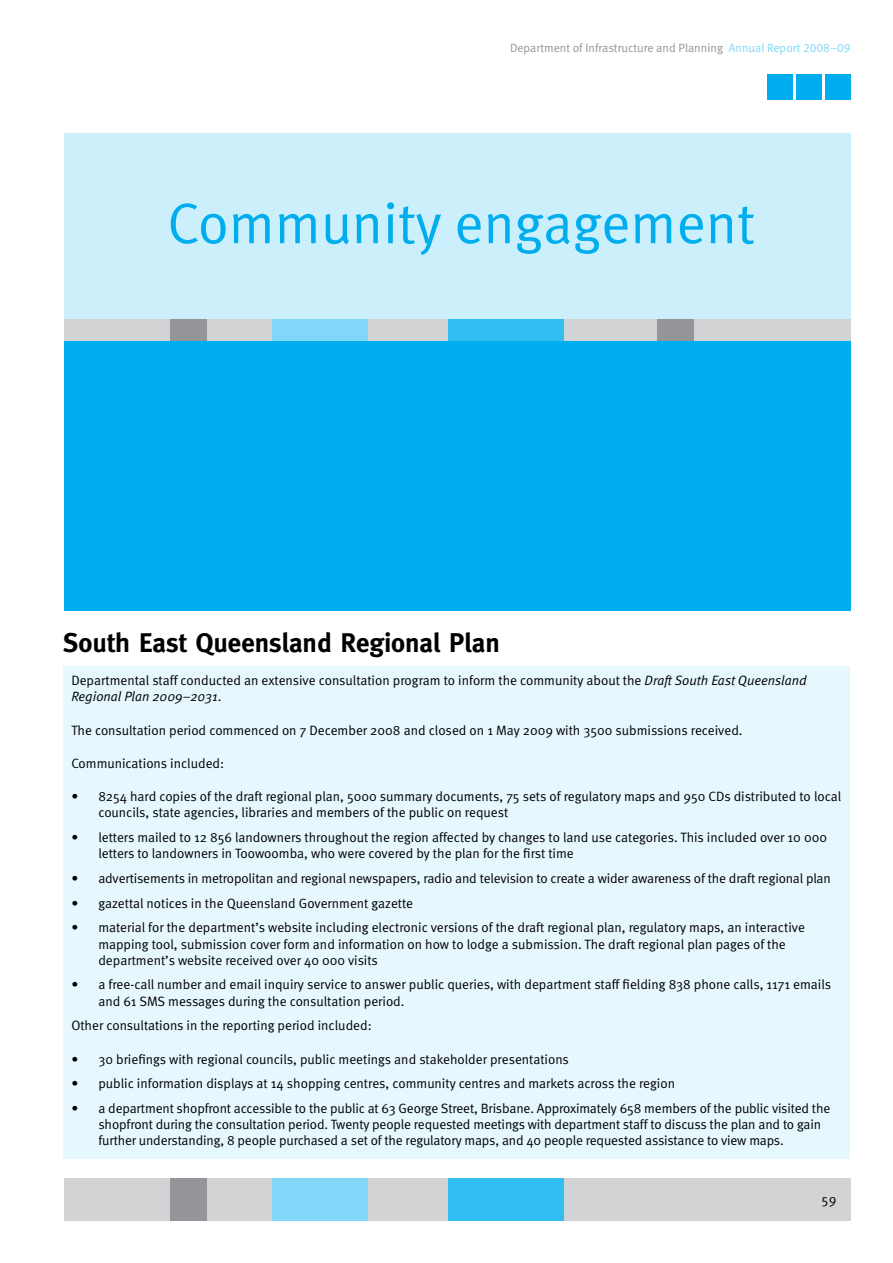
<style>
.page{position:relative;width:893px;height:1263px;background:#fff}
.page>*{position:absolute;margin:0;border:0;box-sizing:border-box;transform-origin:0 0}
.t1{font:57.45px "Meta Normal LF";color:#00aeef}
.t2{font:700 27px "Meta";color:#000}
.t3{font:13.5px/16.2px "Meta Normal";letter-spacing:-.005em;color:#000}
.t4{font:13.5px "Meta Normal LF";color:#000}
.t5{font:12px "Meta Normal LF";color:#939598}
.s1{color:#80d7f7}
.s2{font-style:italic}
</style>
<div class="page">
<div style="left:64px;top:133px;width:786px;height:217px;background:#cceffc"></div>
<div style="left:64px;top:320px;width:786px;height:290px;background:#00aeef"></div>
<div style="left:767px;top:74px;width:25px;height:26px;background:#00aeef"></div>
<div style="left:796px;top:74px;width:25px;height:26px;background:#00aeef"></div>
<div style="left:825px;top:74px;width:25px;height:26px;background:#00aeef"></div>
<div style="left:64px;top:319px;width:786px;height:21px;background:#d1d3d4"></div>
<div style="left:449px;top:319px;width:115px;height:21px;background:#33bef2"></div>
<div style="left:657px;top:319px;width:36px;height:21px;background:#939598"></div>
<div style="left:170px;top:319px;width:36px;height:21px;background:#939598"></div>
<div style="left:272px;top:319px;width:96px;height:21px;background:#80d7f7"></div>
<div style="left:64px;top:1178px;width:786px;height:42px;background:#d1d3d4"></div>
<div style="left:449px;top:1178px;width:115px;height:42px;background:#33bef2"></div>
<div style="left:170px;top:1178px;width:36px;height:42px;background:#939598"></div>
<div style="left:272px;top:1178px;width:96px;height:42px;background:#80d7f7"></div>
<div style="left:63px;top:666px;width:787px;height:492px;background:#e6f7fd"></div>
<p class="t5" style="left:510px;top:41px;width:342px">Department of Infrastructure and Planning <span class="s1">Annual Report 2008–09</span></p>
<h1 class="t1" style="left:167px;top:190px;width:589px">Community engagement</h1>
<h2 class="t2" style="left:63px;top:627px;width:438px">South East Queensland Regional Plan</h2>
<p class="t3" style="left:71px;top:672px;width:737px">Departmental staff conducted an extensive consultation program to inform the community about the <span class="s2">Draft South East Queensland<br>Regional Plan 2009–2031</span>.</p>
<p class="t3" style="left:71px;top:722px;width:673px">The consultation period commenced on 7 December 2008 and closed on 1 May 2009 with 3500 submissions received.</p>
<p class="t3" style="left:71px;top:755px;width:154px">Communications included:</p>
<p class="t3" style="left:98px;top:788px;width:744px;text-indent:-27px">• 8254 hard copies of the draft regional plan, 5000 summary documents, 75 sets of regulatory maps and 950 CDs distributed to local councils, state agencies, libraries and members of the public on request</p>
<p class="t3" style="left:98px;top:829px;width:730px;text-indent:-27px">• letters mailed to 12 856 landowners throughout the region affected by changes to land use categories. This included over 10 000 letters to landowners in Toowoomba, who were covered by the plan for the first time</p>
<p class="t3" style="left:71px;top:870px;width:761px">• advertisements in metropolitan and regional newspapers, radio and television to create a wider awareness of the draft regional plan</p>
<p class="t3" style="left:71px;top:895px;width:343px">• gazettal notices in the Queensland Government gazette</p>
<p class="t3" style="left:98px;top:919px;width:708px;text-indent:-27px">• material for the department’s website including electronic versions of the draft regional plan, regulatory maps, an interactive mapping tool, submission cover form and information on how to lodge a submission. The draft regional plan pages of the department’s website received over 40 000 visits</p>
<p class="t3" style="left:98px;top:976px;width:734px;text-indent:-27px">• a free-call number and email inquiry service to answer public queries, with department staff fielding 838 phone calls, 1171 emails and 61 SMS messages during the consultation period.</p>
<p class="t3" style="left:71px;top:1017px;width:302px">Other consultations in the reporting period included:</p>
<p class="t3" style="left:71px;top:1051px;width:499px">• 30 briefings with regional councils, public meetings and stakeholder presentations</p>
<p class="t3" style="left:71px;top:1075px;width:605px">• public information displays at 14 shopping centres, community centres and markets across the region</p>
<p class="t3" style="left:98px;top:1100px;width:733px;text-indent:-27px">• a department shopfront accessible to the public at 63 George Street, Brisbane. Approximately 658 members of the public visited the shopfront during the consultation period. Twenty people requested meetings with department staff to discuss the plan and to gain further understanding, 8 people purchased a set of the regulatory maps, and 40 people requested assistance to view maps.</p>
<p class="t4" style="left:821px;top:1193px;width:17px">59</p>
</div>
